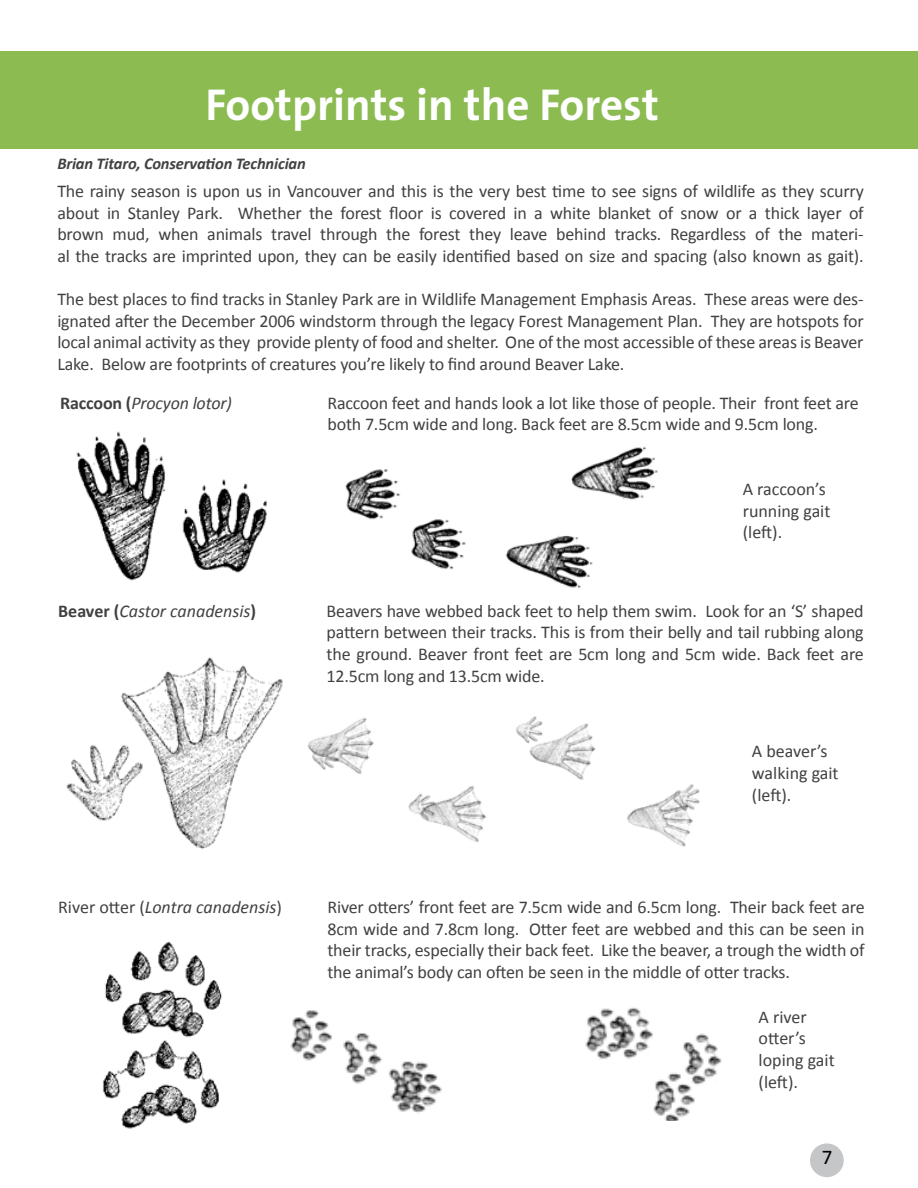
<style>
.page{position:relative;width:918px;height:1188px;background:#fff}
.page>*{position:absolute;margin:0;border:0;box-sizing:border-box;transform-origin:0 0}
.t1{font:700 45px "The Sans";color:#fff}
.t2{font:21px "Calibri";color:#000}
.t3{font:18px/21.6px "Calibri";letter-spacing:-.01em;color:#414042;text-align:justify}
.t4{font:italic 18px "Calibri";color:#414042}
.t5{font:italic 700 16.5px "Calibri";letter-spacing:-.01em;color:#414042}
.s1{font-weight:700;font-style:normal}
.s2{font-style:normal}
</style>
<div class="page">
<div style="left:0;top:52px;width:918px;height:97px;background:#8bbb51"></div>
<div style="left:810px;top:1143px;width:34px;height:34px;background:#c4c6c8;border-radius:50%"></div>
<img style="left:76px;top:431px;width:191px;height:150px">
<img style="left:345px;top:446px;width:313px;height:142px">
<img style="left:66px;top:657px;width:217px;height:193px">
<img style="left:307px;top:717px;width:393px;height:130px">
<img style="left:103px;top:942px;width:119px;height:187px">
<img style="left:290px;top:1007px;width:432px;height:113px">
<h1 class="t1" style="left:205px;top:67px;width:455px">Footprints in the Forest</h1>
<p class="t5" style="left:57px;top:153px;width:250px">Brian Titaro, Conservation Technician</p>
<p class="t3" style="left:57px;top:180px;width:808px">The rainy season is upon us in Vancouver and this is the very best time to see signs of wildlife as they scurry about in Stanley Park. Whether the forest floor is covered in a white blanket of snow or a thick layer of brown mud, when animals travel through the forest they leave behind tracks. Regardless of the materi&shy;al the tracks are imprinted upon, they can be easily identified based on size and spacing (also known as gait).</p>
<p class="t3" style="left:57px;top:288px;width:808px">The best places to find tracks in Stanley Park are in Wildlife Management Emphasis Areas. These areas were des&shy;ignated after the December 2006 windstorm through the legacy Forest Management Plan. They are hotspots for local animal activity as they provide plenty of food and shelter. One of the most accessible of these areas is Beaver Lake. Below are footprints of creatures you’re likely to find around Beaver Lake.</p>
<p class="t4" style="left:60px;top:391px;width:173px"><span class="s1">Raccoon (</span>Procyon lotor)</p>
<p class="t4" style="left:58px;top:598px;width:200px"><span class="s1">Beaver (</span>Castor canadensis<span class="s1">)</span></p>
<p class="t3" style="left:327px;top:392px;width:533px">Raccoon feet and hands look a lot like those of people. Their front feet are both 7.5cm wide and long. Back feet are 8.5cm wide and 9.5cm long.</p>
<p class="t3" style="left:743px;top:478px;width:89px;text-align:left">A raccoon’s running gait (left).</p>
<p class="t3" style="left:327px;top:600px;width:539px">Beavers have webbed back feet to help them swim. Look for an ‘S’ shaped pattern between their tracks. This is from their belly and tail rubbing along the ground. Beaver front feet are 5cm long and 5cm wide. Back feet are 12.5cm long and 13.5cm wide.</p>
<p class="t3" style="left:752px;top:741px;width:88px;text-align:left">A beaver’s walking gait (left).</p>
<p class="t4" style="left:58px;top:895px;width:225px"><span class="s2">River otter (</span>Lontra canadensis<span class="s2">)</span></p>
<p class="t3" style="left:327px;top:896px;width:539px">River otters’ front feet are 7.5cm wide and 6.5cm long. Their back feet are 8cm wide and 7.8cm long. Otter feet are webbed and this can be seen in their tracks, especially their back feet. Like the beaver, a trough the width of the animal’s body can often be seen in the middle of otter tracks.</p>
<p class="t3" style="left:759px;top:1006px;width:78px;text-align:left">A river otter’s loping gait (left).</p>
<p class="t2" style="left:822px;top:1143px;width:12px">7</p>
</div>
